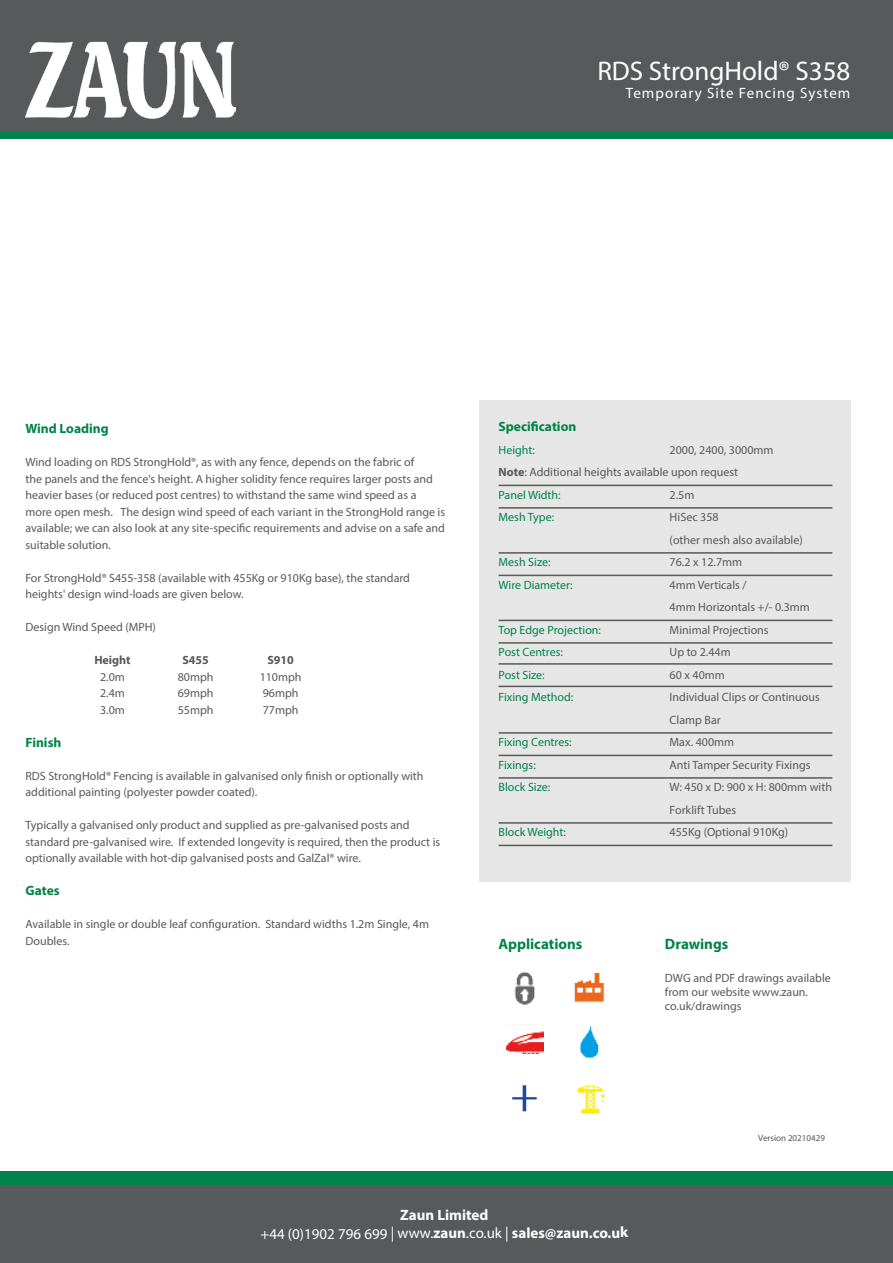
<style>
.page{position:relative;width:893px;height:1263px;background:#fff}
.page>*{position:absolute;margin:0;border:0;box-sizing:border-box;transform-origin:0 0}
.t1{font:27px "Myriad Pro";color:#fff}
.t2{font:700 15px/18.3px "Myriad Pro";letter-spacing:-.005em;color:#fff;text-align:center}
.t3{font:15px "Myriad Pro";letter-spacing:.07em;color:#fff}
.t4{font:700 15px "Myriad Pro";color:#008348}
.t5{font:700 13.5px "Myriad Pro";color:#008348}
.t6{font:12px/16.5px "Myriad Pro";color:#58595b}
.t7{font:12px "Myriad Pro";color:#008348}
.t8{font:700 12px "Myriad Pro";color:#58595b}
.t9{font:9px "Myriad Pro";color:#58595b}
.s1{font-weight:700}
.s2{font-weight:400}
</style>
<div class="page">
<div style="left:479px;top:400px;width:371px;height:481px;background:#e6e6e6"></div>
<div style="left:0;top:124px;width:893px;height:15px;background:#008348"></div>
<div style="left:0;top:0;width:893px;height:132px;background:#58595b"></div>
<div style="left:0;top:1171px;width:893px;height:26px;background:#008348"></div>
<div style="left:0;top:1185px;width:893px;height:78px;background:#58595b"></div>
<img style="left:26px;top:41px;width:209px;height:78px">
<hr style="left:499px;top:485px;width:333px;height:1px;background:#58595b">
<hr style="left:499px;top:507px;width:333px;height:2px;background:#58595b">
<hr style="left:499px;top:552px;width:333px;height:2px;background:#58595b">
<hr style="left:499px;top:575px;width:333px;height:1px;background:#58595b">
<hr style="left:499px;top:620px;width:333px;height:1px;background:#58595b">
<hr style="left:499px;top:642px;width:333px;height:2px;background:#58595b">
<hr style="left:499px;top:663px;width:333px;height:2px;background:#58595b">
<hr style="left:499px;top:686px;width:333px;height:1px;background:#58595b">
<hr style="left:499px;top:732px;width:333px;height:2px;background:#58595b">
<hr style="left:499px;top:755px;width:333px;height:1px;background:#58595b">
<hr style="left:499px;top:777px;width:333px;height:2px;background:#58595b">
<hr style="left:499px;top:822px;width:333px;height:2px;background:#58595b">
<hr style="left:499px;top:845px;width:333px;height:1px;background:#58595b">
<img style="left:514px;top:971px;width:21px;height:33px">
<img style="left:574px;top:974px;width:31px;height:29px">
<img style="left:506px;top:1031px;width:37px;height:23px">
<img style="left:579px;top:1025px;width:20px;height:34px">
<img style="left:512px;top:1085px;width:25px;height:27px">
<img style="left:577px;top:1084px;width:29px;height:29px">
<h1 class="t1" style="left:597px;top:54px;width:255px">RDS StrongHold® S358</h1>
<p class="t3" style="left:626px;top:83px;width:226px">Temporary Site Fencing System</p>
<p class="t5" style="left:26px;top:420px;width:85px">Wind Loading</p>
<p class="t6" style="left:26px;top:454px;width:390px">Wind loading on RDS StrongHold ,® as with any fence, depends on the fabric of</p>
<p class="t6" style="left:26px;top:470px;width:409px">the panels and the fence s' height A. higher solidity fence requires larger posts and</p>
<p class="t6" style="left:26px;top:487px;width:392px">heavier bases (or reduced post centres) to withstand the same wind speed as a</p>
<p class="t6" style="left:121px;top:503px;width:326px">The design wind speed of each variant in the StrongHold range is</p>
<p class="t6" style="left:26px;top:503px;width:421px">more open mesh.<br>available; we can also look at any site-specific requirements and advise on a safe and suitable solution.</p>
<p class="t6" style="left:26px;top:569px;width:386px">For StrongHold® S455-358 (available with 455Kg or 910Kg base ,) the standard heights' design wind-loads are given below.</p>
<p class="t6" style="left:26px;top:619px;width:132px">Design Wind Speed (MPH(</p>
<p class="t8" style="left:267px;top:652px;width:28px">S910</p>
<p class="t8" style="left:94px;top:652px;width:38px">Height</p>
<p class="t8" style="left:182px;top:652px;width:28px">S455</p>
<p class="t6" style="left:100px;top:668px;width:26px">2.0m</p>
<p class="t6" style="left:178px;top:668px;width:37px">80mph</p>
<p class="t6" style="left:260px;top:668px;width:43px">110mph</p>
<p class="t6" style="left:100px;top:685px;width:26px">2.4m</p>
<p class="t6" style="left:178px;top:685px;width:37px">69mph</p>
<p class="t6" style="left:263px;top:685px;width:37px">96mph</p>
<p class="t6" style="left:100px;top:701px;width:26px">3.0m</p>
<p class="t6" style="left:178px;top:701px;width:37px">55mph</p>
<p class="t6" style="left:263px;top:701px;width:37px">77mph</p>
<p class="t5" style="left:26px;top:733px;width:37px">Finish</p>
<p class="t6" style="left:26px;top:767px;width:400px">RDS StrongHold® Fencing is available in galvanised only finish or optionally with additional painting (polyester powder coated .(</p>
<p class="t6" style="left:26px;top:817px;width:416px">Typically a galvanised only product and supplied as pre-galvanised posts and standard pre-galvanised wire If. extended longevity is required, then the product is optionally available with hot-dip galvanised posts and GalZal® wire.</p>
<p class="t5" style="left:26px;top:882px;width:36px">Gates</p>
<p class="t6" style="left:26px;top:916px;width:405px">Available in single or double leaf configuration. Standard widths 1.2m Single m4,</p>
<p class="t6" style="left:26px;top:932px;width:46px">Doubles.</p>
<p class="t5" style="left:499px;top:418px;width:79px">Specification</p>
<p class="t7" style="left:499px;top:442px;width:38px">Height:</p>
<p class="t6" style="left:499px;top:464px;width:241px"><span class="s1">Note</span>: Additional heights available upon request</p>
<p class="t6" style="left:670px;top:486px;width:26px">2.5m</p>
<p class="t6" style="left:670px;top:441px;width:105px">2000, 2400, 3000mm</p>
<p class="t7" style="left:499px;top:487px;width:64px">Panel Width:</p>
<p class="t7" style="left:499px;top:510px;width:57px">Mesh Type:</p>
<p class="t7" style="left:499px;top:555px;width:53px">Mesh Size:</p>
<p class="t7" style="left:499px;top:577px;width:76px">Wire Diameter:</p>
<p class="t7" style="left:499px;top:622px;width:104px">Top Edge Projection:</p>
<p class="t7" style="left:499px;top:645px;width:66px">Post Centres:</p>
<p class="t7" style="left:499px;top:667px;width:48px">Post Size:</p>
<p class="t7" style="left:499px;top:690px;width:76px">Fixing Method:</p>
<p class="t7" style="left:499px;top:735px;width:75px">Fixing Centres:</p>
<p class="t7" style="left:499px;top:757px;width:39px">Fixings:</p>
<p class="t7" style="left:499px;top:780px;width:53px">Block Size:</p>
<p class="t7" style="left:499px;top:825px;width:69px">Block Weight:</p>
<p class="t4" style="left:498px;top:934px;width:86px">Applications</p>
<p class="t6" style="left:670px;top:509px;width:51px">HiSec 358</p>
<p class="t6" style="left:670px;top:528px;width:135px;line-height:22.5px">(other mesh also available(<br>76.2 x 12.7mm</p>
<p class="t6" style="left:670px;top:576px;width:78px">4mm Verticals /</p>
<p class="t6" style="left:670px;top:596px;width:142px;line-height:22.5px">4mm Horizontals +/- 0.3mm<br>Minimal Projections</p>
<p class="t6" style="left:670px;top:644px;width:63px">Up to 2.44m</p>
<p class="t6" style="left:670px;top:666px;width:57px">60 x 40mm</p>
<p class="t6" style="left:670px;top:689px;width:152px">Individual Clips or Continuous</p>
<p class="t6" style="left:670px;top:708px;width:66px;line-height:22.5px">Clamp Bar<br>Max. 400mm</p>
<p class="t6" style="left:670px;top:756px;width:142px">Anti Tamper Security Fixings</p>
<p class="t6" style="left:670px;top:779px;width:164px">W: 450 Dx : 900 Hx : 800mm with</p>
<p class="t6" style="left:670px;top:798px;width:120px;line-height:22.5px">Forklift Tubes<br>455Kg (Optional 910Kg(</p>
<p class="t4" style="left:665px;top:934px;width:65px">Drawings</p>
<p class="t6" style="left:665px;top:970px;width:167px;line-height:14.4px">DWG and PDF drawings available from our website www.zaun. co.uk/drawings</p>
<p class="t9" style="left:758px;top:1133px;width:68px">Version 20210429</p>
<p class="t2" style="left:260px;top:1205px;width:369px">Zaun Limited<br><span class="s2">+44 )0( 1902 796 699 | www.</span>zaun<span class="s2">.co.uk |</span> sales@zaun.co.uk</p>
</div>
